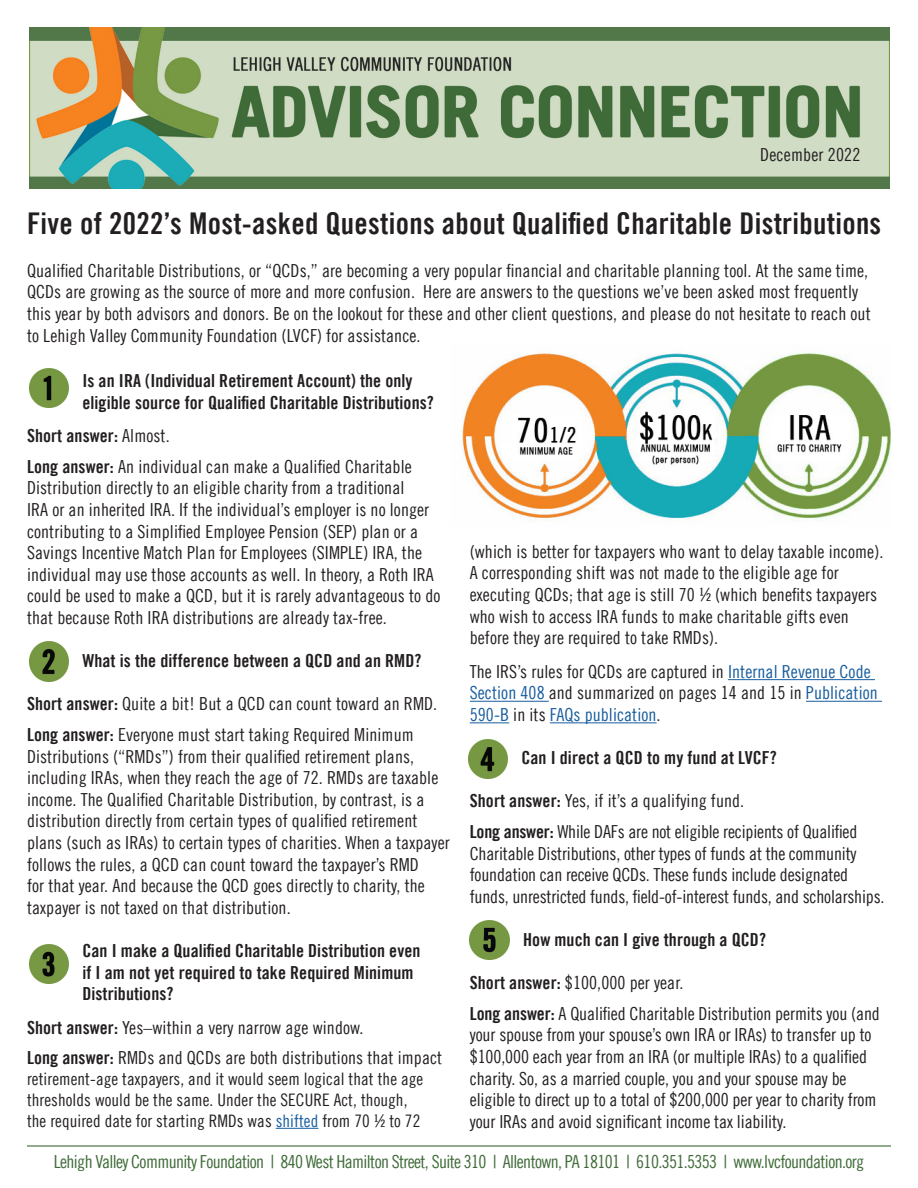
<style>
.page{position:relative;width:918px;height:1188px;background:#fff}
.page>*{position:absolute;margin:0;border:0;box-sizing:border-box;transform-origin:0 0}
.t1{font:30px "Trade Gothic LT Bold Cond Twenty";letter-spacing:.01em;color:#231f20}
.t2{font:18px/21.6px "Trade Gothic LT Cond Eighteen";letter-spacing:.005em;color:#231f20}
.t3{font:18px/21.6px "Trade Gothic LT Bold Cond Twenty";letter-spacing:.005em;color:#231f20}
.t4{font:18px "Trade Gothic LT Cond Eighteen";letter-spacing:-.035em;color:#3f6b38}
.t5{font:17.25px/20.7px "Trade Gothic LT Cond Eighteen";letter-spacing:.005em;color:#231f20}
.s1{font-family:"Trade Gothic LT Cond Eighteen"}
.s2{font-family:"Trade Gothic LT Bold Cond Twenty"}
.s3{color:#175d9e}
</style>
<div class="page">
<hr style="left:27px;top:1145px;width:864px;height:2px;background:#3f6b38">
<img style="left:29px;top:27px;width:860px;height:161px">
<hr style="left:276px;top:1128px;width:42px;height:1px;background:#175d9e">
<img style="left:29px;top:368px;width:40px;height:40px">
<img style="left:29px;top:642px;width:40px;height:40px">
<img style="left:29px;top:944px;width:40px;height:40px">
<img style="left:468px;top:739px;width:40px;height:40px">
<img style="left:470px;top:920px;width:40px;height:40px">
<hr style="left:728px;top:679px;width:147px;height:1px;background:#175d9e">
<hr style="left:470px;top:701px;width:79px;height:1px;background:#175d9e">
<hr style="left:806px;top:701px;width:76px;height:1px;background:#175d9e">
<hr style="left:470px;top:722px;width:39px;height:1px;background:#175d9e">
<hr style="left:550px;top:722px;width:107px;height:1px;background:#175d9e">
<img style="left:461px;top:352px;width:430px;height:170px">
<p class="t2" style="left:760px;top:144px;width:102px">December 2022</p>
<p class="t1" style="left:27px;top:205px;width:856px">Five of 2022’s Most-asked Questions about Qualified Charitable Distributions</p>
<p class="t2" style="left:27px;top:259px;width:845px">Qualified Charitable Distributions, or “QCDs,” are becoming a very popular financial and charitable planning tool. At the same time, QCDs are growing as the source of more and more confusion. Here are answers to the questions we’ve been asked most frequently this year by both advisors and donors. Be on the lookout for these and other client questions, and please do not hesitate to reach out to Lehigh Valley Community Foundation (LVCF) for assistance.</p>
<p class="t3" style="left:82px;top:370px;width:353px">Is an IRA (Individual Retirement Account) the only eligible source for Qualified Charitable Distributions?</p>
<p class="t3" style="left:27px;top:425px;width:144px">Short answer: <span class="s1">Almost.</span></p>
<p class="t2" style="left:27px;top:455px;width:415px"><span class="s2">Long answer:</span> An individual can make a Qualified Charitable Distribution directly to an eligible charity from a traditional<br>IRA or an inherited IRA. If the individual’s employer is no longer contributing to a Simplified Employee Pension (SEP) plan or a Savings Incentive Match Plan for Employees (SIMPLE) IRA, the individual may use those accounts as well. In theory, a Roth IRA could be used to make a QCD, but it is rarely advantageous to do that because Roth IRA distributions are already tax-free.</p>
<p class="t3" style="left:82px;top:650px;width:341px">What is the difference between a QCD and an RMD?</p>
<p class="t2" style="left:27px;top:693px;width:412px"><span class="s2">Short answer:</span> Quite a bit! But a QCD can count toward an RMD.</p>
<p class="t2" style="left:27px;top:724px;width:424px"><span class="s2">Long answer:</span> Everyone must start taking Required Minimum Distributions (“RMDs”) from their qualified retirement plans, including IRAs, when they reach the age of 72. RMDs are taxable income. The Qualified Charitable Distribution, by contrast, is a distribution directly from certain types of qualified retirement plans (such as IRAs) to certain types of charities. When a taxpayer follows the rules, a QCD can count toward the taxpayer’s RMD<br>for that year. And because the QCD goes directly to charity, the taxpayer is not taxed on that distribution.</p>
<p class="t3" style="left:82px;top:940px;width:340px">Can I make a Qualified Charitable Distribution even if I am not yet required to take Required Minimum<br>Distributions?</p>
<p class="t2" style="left:27px;top:1016px;width:338px"><span class="s2">Short answer:</span> Yes–within a very narrow age window.</p>
<p class="t2" style="left:27px;top:1047px;width:417px"><span class="s2">Long answer:</span> RMDs and QCDs are both distributions that impact</p>
<p class="t5" style="left:27px;top:1069px;width:398px">retirement-age taxpayers, and it would seem logical that the age thresholds would be the same. Under the SECURE Act, though, the required date for starting RMDs was <span class="s3">shifted</span> from 70 ½ to 72</p>
<p class="t2" style="left:470px;top:540px;width:415px">(which is better for taxpayers who want to delay taxable income).<br>A corresponding shift was not made to the eligible age for executing QCDs; that age is still 70 ½ (which benefits taxpayers who wish to access IRA funds to make charitable gifts even before they are required to take RMDs).</p>
<p class="t2" style="left:470px;top:660px;width:410px">The IRS’s rules for QCDs are captured in <span class="s3">Internal Revenue Code<br>Section 408</span> and summarized on pages 14 and 15 in <span class="s3">Publication<br>590-B</span> in its <span class="s3">FAQs publication</span>.</p>
<p class="t3" style="left:521px;top:747px;width:257px">Can I direct a QCD to my fund at LVCF?</p>
<p class="t2" style="left:470px;top:790px;width:276px"><span class="s2">Short answer:</span> Yes, if it’s a qualifying fund.</p>
<p class="t2" style="left:470px;top:821px;width:416px"><span class="s2">Long answer:</span> While DAFs are not eligible recipients of Qualified Charitable Distributions, other types of funds at the community foundation can receive QCDs. These funds include designated funds, unrestricted funds, field-of-interest funds, and scholarships.</p>
<p class="t3" style="left:523px;top:929px;width:244px">How much can I give through a QCD?</p>
<p class="t2" style="left:470px;top:972px;width:215px"><span class="s2">Short answer:</span> $100,000 per year.</p>
<p class="t2" style="left:470px;top:1002px;width:412px"><span class="s2">Long answer:</span> A Qualified Charitable Distribution permits you (and your spouse from your spouse’s own IRA or IRAs) to transfer up to $100,000 each year from an IRA (or multiple IRAs) to a qualified charity. So, as a married couple, you and your spouse may be eligible to direct up to a total of $200,000 per year to charity from your IRAs and avoid significant income tax liability.</p>
<p class="t4" style="left:54px;top:1151px;width:812px">Lehigh Valley Community Foundation | 840 West Hamilton Street, Suite 310 | Allentown, PA 18101 | 610.351.5353 | www.lvcfoundation.org</p>
</div>
